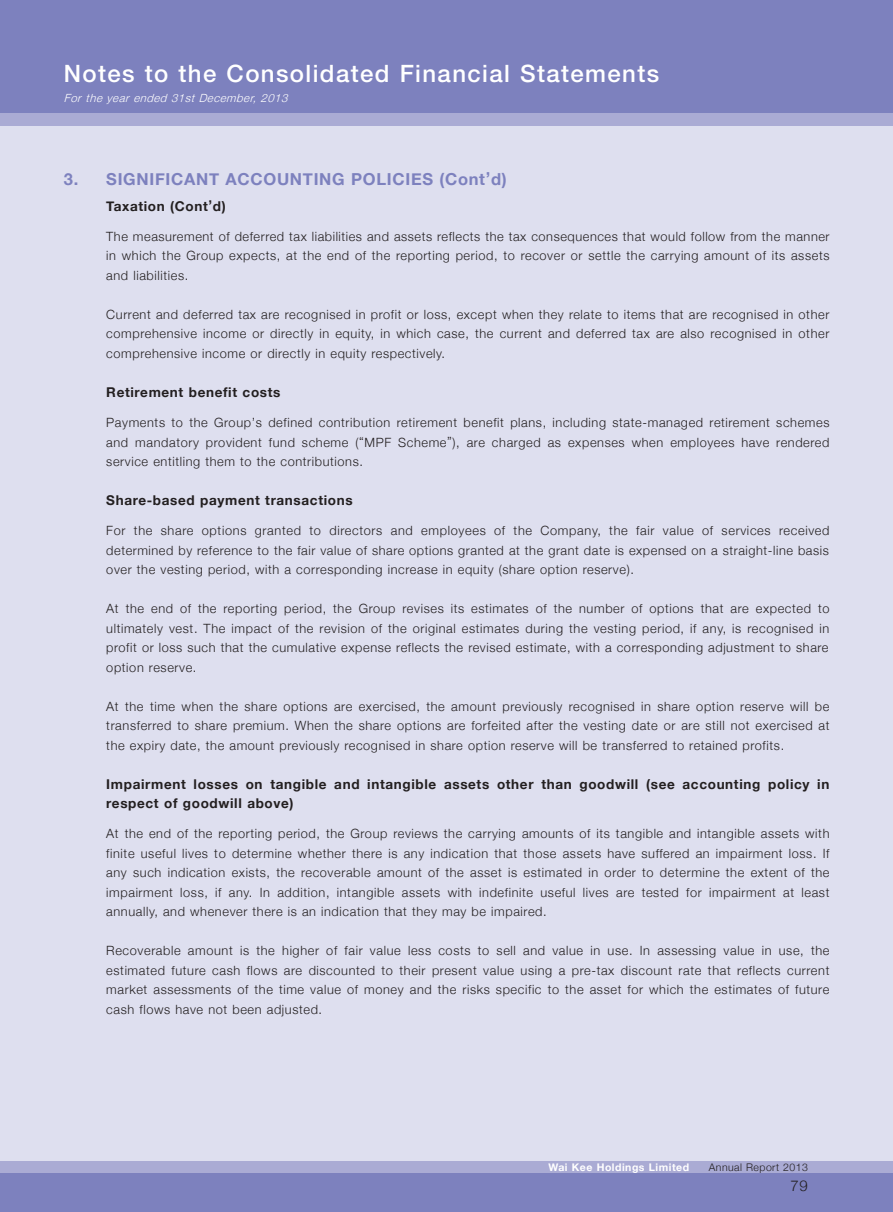
<style>
.page{position:relative;width:893px;height:1212px;background:#dedfef}
.page>*{position:absolute;margin:0;border:0;box-sizing:border-box;transform-origin:0 0}
.t1{font:500 24px "Helvetica Neue LT Std";letter-spacing:.06em;color:#fff}
.Heading_1{font:700 16.5px "Helvetica Neue";letter-spacing:.045em;color:#7d81be}
.t2{font:300 15px "Helvetica Neue";color:#231f20}
.Heading_2{font:700 13.5px/19.5px "Helvetica Neue";letter-spacing:.05em;color:#231f20}
.Body_Text{font:300 12.75px/19.5px "Helvetica Neue";letter-spacing:.05em;color:#231f20;text-align:justify}
.t3{font:italic 300 11.25px "Helvetica Neue";color:#fff}
.t4{font:700 10.5px "Helvetica Neue";letter-spacing:.05em;color:#fff}
.t5{font:300 10.5px "Helvetica Neue";letter-spacing:.045em;color:#231f20}
</style>
<div class="page">
<div style="left:0;top:1161px;width:893px;height:13px;background:#aaabd4"></div>
<div style="left:0;top:1174px;width:893px;height:38px;background:#7d81be"></div>
<div style="left:0;top:0;width:893px;height:125px;background:#aaabd4"></div>
<div style="left:0;top:0;width:893px;height:113px;background:#7d81be"></div>
<h1 class="t1" style="left:64px;top:59px;width:597px">Notes to the Consolidated Financial Statements</h1>
<p class="t3" style="left:64px;top:91px;width:229px">For the year ended 31st December, 2013</p>
<p class="Heading_1" style="left:64px;top:169px;width:444px">3. SIGNIFICANT ACCOUNTING POLICIES (Cont’d)</p>
<p class="Heading_2" style="left:106px;top:196px;width:121px">Taxation (Cont’d)</p>
<p class="Body_Text" style="left:106px;top:226px;width:725px">The measurement of deferred tax liabilities and assets reflects the tax consequences that would follow from the manner in which the Group expects, at the end of the reporting period, to recover or settle the carrying amount of its assets and liabilities.</p>
<p class="Body_Text" style="left:106px;top:304px;width:725px">Current and deferred tax are recognised in profit or loss, except when they relate to items that are recognised in other comprehensive income or directly in equity, in which case, the current and deferred tax are also recognised in other comprehensive income or directly in equity respectively.</p>
<p class="Heading_2" style="left:106px;top:382px;width:176px">Retirement benefit costs</p>
<p class="Body_Text" style="left:106px;top:412px;width:725px">Payments to the Group’s defined contribution retirement benefit plans, including state-managed retirement schemes and mandatory provident fund scheme (“MPF Scheme”), are charged as expenses when employees have rendered service entitling them to the contributions.</p>
<p class="Heading_2" style="left:106px;top:490px;width:248px">Share-based payment transactions</p>
<p class="Body_Text" style="left:106px;top:521px;width:725px">For the share options granted to directors and employees of the Company, the fair value of services received determined by reference to the fair value of share options granted at the grant date is expensed on a straight-line basis over the vesting period, with a corresponding increase in equity (share option reserve).</p>
<p class="Body_Text" style="left:106px;top:599px;width:725px">At the end of the reporting period, the Group revises its estimates of the number of options that are expected to ultimately vest. The impact of the revision of the original estimates during the vesting period, if any, is recognised in profit or loss such that the cumulative expense reflects the revised estimate, with a corresponding adjustment to share option reserve.</p>
<p class="Body_Text" style="left:106px;top:696px;width:725px">At the time when the share options are exercised, the amount previously recognised in share option reserve will be transferred to share premium. When the share options are forfeited after the vesting date or are still not exercised at the expiry date, the amount previously recognised in share option reserve will be transferred to retained profits.</p>
<p class="Heading_2" style="left:106px;top:774px;width:725px">Impairment losses on tangible and intangible assets other than goodwill (see accounting policy in respect of goodwill above)</p>
<p class="Body_Text" style="left:106px;top:824px;width:725px">At the end of the reporting period, the Group reviews the carrying amounts of its tangible and intangible assets with finite useful lives to determine whether there is any indication that those assets have suffered an impairment loss. If any such indication exists, the recoverable amount of the asset is estimated in order to determine the extent of the impairment loss, if any. In addition, intangible assets with indefinite useful lives are tested for impairment at least annually, and whenever there is an indication that they may be impaired.</p>
<p class="Body_Text" style="left:106px;top:941px;width:725px">Recoverable amount is the higher of fair value less costs to sell and value in use. In assessing value in use, the estimated future cash flows are discounted to their present value using a pre-tax discount rate that reflects current market assessments of the time value of money and the risks specific to the asset for which the estimates of future cash flows have not been adjusted.</p>
<p class="t4" style="left:548px;top:1161px;width:142px">Wai Kee Holdings Limited</p>
<p class="t5" style="left:709px;top:1161px;width:101px">Annual Report 2013</p>
<p class="t2" style="left:790px;top:1176px;width:19px">79</p>
</div>
